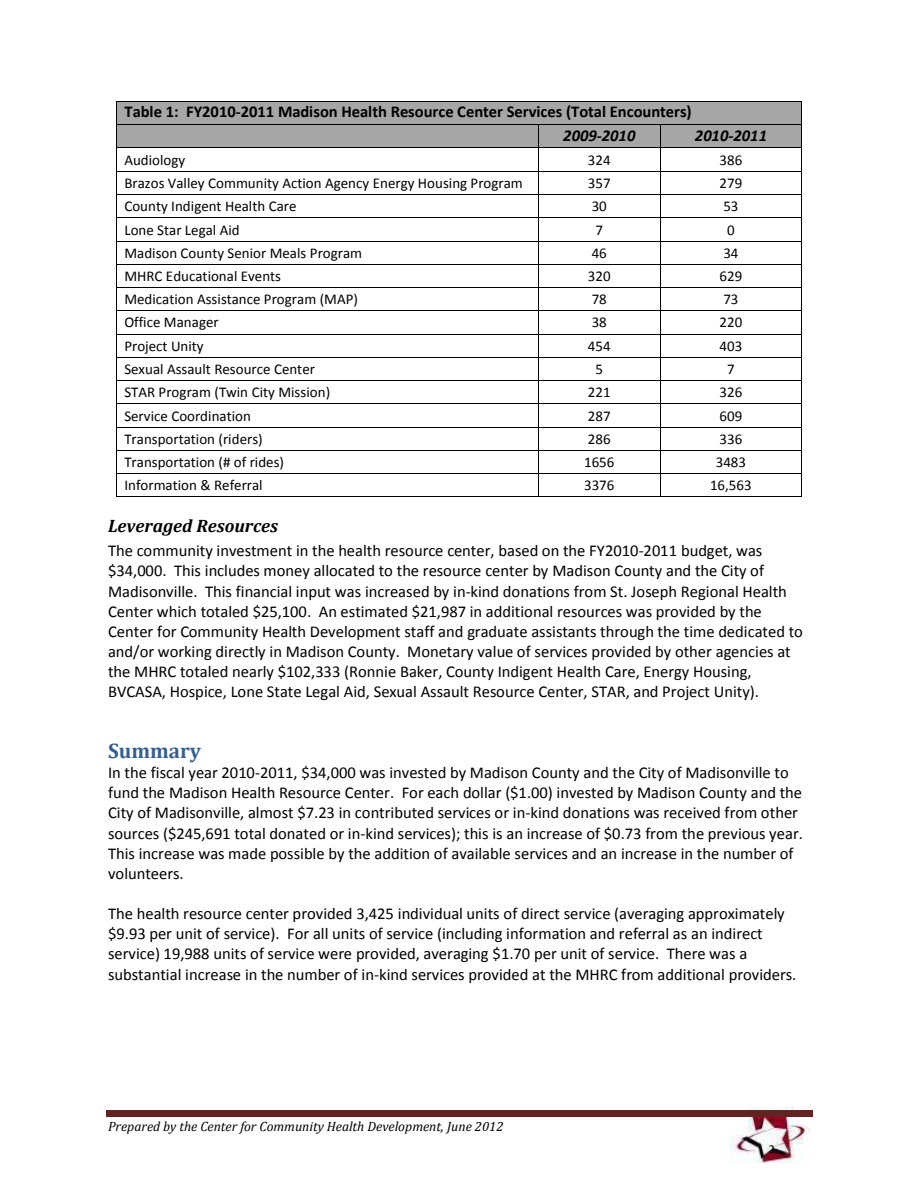
<style>
.page{position:relative;width:918px;height:1188px;background:#fff}
.page>*{position:absolute;margin:0;border:0;box-sizing:border-box;transform-origin:0 0}
.t1{font:700 21px "Cambria";color:#365f91}
.t2{font:italic 700 18px "Cambria";color:#000}
.t3{font:16.5px/20.1px "Calibri";color:#000}
.t4{font:700 16.5px "Calibri";letter-spacing:-.005em;color:#000}
.t5{font:italic 700 16.5px "Calibri";letter-spacing:.005em;color:#000}
.t6{font:15px "Calibri";color:#000}
.t7{font:italic 13.5px "Cambria";color:#000}
.t8{font:12px "Calibri";color:#000}
</style>
<div class="page">
<img style="left:730px;top:1107px;width:80px;height:56px">
<div style="left:106px;top:1110px;width:706px;height:5px;background:#622423"></div>
<hr style="left:106px;top:1116px;width:706px;height:1px;background:#622423">
<div style="left:117px;top:102px;width:7px;height:20px;background:#a6a6a6"></div>
<div style="left:794px;top:102px;width:8px;height:20px;background:#a6a6a6"></div>
<hr style="left:117px;top:122px;width:685px;height:2px;background:#a6a6a6">
<div style="left:124px;top:102px;width:670px;height:20px;background:#a6a6a6"></div>
<hr style="left:117px;top:101px;width:685px;height:1px;background:#000">
<div style="left:117px;top:125px;width:421px;height:23px;background:#a6a6a6"></div>
<div style="left:539px;top:125px;width:8px;height:20px;background:#a6a6a6"></div>
<div style="left:652px;top:125px;width:8px;height:20px;background:#a6a6a6"></div>
<hr style="left:539px;top:145px;width:121px;height:3px;background:#a6a6a6">
<div style="left:547px;top:125px;width:105px;height:20px;background:#a6a6a6"></div>
<div style="left:661px;top:125px;width:7px;height:20px;background:#a6a6a6"></div>
<div style="left:794px;top:125px;width:8px;height:20px;background:#a6a6a6"></div>
<hr style="left:661px;top:145px;width:141px;height:3px;background:#a6a6a6">
<div style="left:668px;top:125px;width:126px;height:20px;background:#a6a6a6"></div>
<hr style="left:117px;top:124px;width:421px;height:1px;background:#000">
<hr style="left:539px;top:124px;width:121px;height:1px;background:#000">
<hr style="left:661px;top:124px;width:141px;height:1px;background:#000">
<hr style="left:117px;top:148px;width:421px;height:1px;background:#000">
<hr style="left:539px;top:148px;width:121px;height:1px;background:#000">
<hr style="left:661px;top:148px;width:141px;height:1px;background:#000">
<hr style="left:117px;top:171px;width:421px;height:1px;background:#000">
<hr style="left:539px;top:171px;width:121px;height:1px;background:#000">
<hr style="left:661px;top:171px;width:141px;height:1px;background:#000">
<hr style="left:117px;top:194px;width:421px;height:1px;background:#000">
<hr style="left:539px;top:194px;width:121px;height:1px;background:#000">
<hr style="left:661px;top:194px;width:141px;height:1px;background:#000">
<hr style="left:117px;top:217px;width:421px;height:1px;background:#000">
<hr style="left:539px;top:217px;width:121px;height:1px;background:#000">
<hr style="left:661px;top:217px;width:141px;height:1px;background:#000">
<hr style="left:117px;top:241px;width:421px;height:1px;background:#000">
<hr style="left:539px;top:241px;width:121px;height:1px;background:#000">
<hr style="left:661px;top:241px;width:141px;height:1px;background:#000">
<hr style="left:117px;top:264px;width:421px;height:1px;background:#000">
<hr style="left:539px;top:264px;width:121px;height:1px;background:#000">
<hr style="left:661px;top:264px;width:141px;height:1px;background:#000">
<hr style="left:117px;top:287px;width:421px;height:1px;background:#000">
<hr style="left:539px;top:287px;width:121px;height:1px;background:#000">
<hr style="left:661px;top:287px;width:141px;height:1px;background:#000">
<hr style="left:117px;top:310px;width:421px;height:1px;background:#000">
<hr style="left:539px;top:310px;width:121px;height:1px;background:#000">
<hr style="left:661px;top:310px;width:141px;height:1px;background:#000">
<hr style="left:117px;top:334px;width:421px;height:1px;background:#000">
<hr style="left:539px;top:334px;width:121px;height:1px;background:#000">
<hr style="left:661px;top:334px;width:141px;height:1px;background:#000">
<hr style="left:117px;top:357px;width:421px;height:1px;background:#000">
<hr style="left:539px;top:357px;width:121px;height:1px;background:#000">
<hr style="left:661px;top:357px;width:141px;height:1px;background:#000">
<hr style="left:117px;top:380px;width:421px;height:1px;background:#000">
<hr style="left:539px;top:380px;width:121px;height:1px;background:#000">
<hr style="left:661px;top:380px;width:141px;height:1px;background:#000">
<hr style="left:117px;top:403px;width:421px;height:1px;background:#000">
<hr style="left:539px;top:403px;width:121px;height:1px;background:#000">
<hr style="left:661px;top:403px;width:141px;height:1px;background:#000">
<hr style="left:117px;top:427px;width:421px;height:1px;background:#000">
<hr style="left:539px;top:427px;width:121px;height:1px;background:#000">
<hr style="left:661px;top:427px;width:141px;height:1px;background:#000">
<hr style="left:117px;top:450px;width:421px;height:1px;background:#000">
<hr style="left:539px;top:450px;width:121px;height:1px;background:#000">
<hr style="left:661px;top:450px;width:141px;height:1px;background:#000">
<hr style="left:117px;top:473px;width:421px;height:1px;background:#000">
<hr style="left:539px;top:473px;width:121px;height:1px;background:#000">
<hr style="left:661px;top:473px;width:141px;height:1px;background:#000">
<svg style="left:116px;top:101px;width:1px;height:396px"></svg>
<hr style="left:117px;top:497px;width:421px;height:1px;background:#000">
<svg style="left:538px;top:124px;width:1px;height:373px"></svg>
<hr style="left:539px;top:497px;width:121px;height:1px;background:#000">
<svg style="left:660px;top:124px;width:1px;height:373px"></svg>
<hr style="left:661px;top:497px;width:141px;height:1px;background:#000">
<p class="t4" style="left:124px;top:105px;width:569px">Table 1: FY2010-2011 Madison Health Resource Center Services (Total Encounters)</p>
<p class="t5" style="left:563px;top:128px;width:74px">2009-2010</p>
<p class="t5" style="left:695px;top:128px;width:74px">2010-2011</p>
<p class="t6" style="left:124px;top:153px;width:62px">Audiology</p>
<p class="t6" style="left:588px;top:153px;width:24px">324</p>
<p class="t6" style="left:720px;top:153px;width:24px">386</p>
<p class="t6" style="left:124px;top:177px;width:400px">Brazos Valley Community Action Agency Energy Housing Program</p>
<p class="t6" style="left:588px;top:177px;width:24px">357</p>
<p class="t6" style="left:720px;top:177px;width:24px">279</p>
<p class="t6" style="left:124px;top:200px;width:174px">County Indigent Health Care</p>
<p class="t6" style="left:592px;top:200px;width:17px">30</p>
<p class="t6" style="left:723px;top:200px;width:17px">53</p>
<p class="t6" style="left:124px;top:223px;width:117px">Lone Star Legal Aid</p>
<p class="t6" style="left:596px;top:223px;width:9px">7</p>
<p class="t6" style="left:727px;top:223px;width:9px">0</p>
<p class="t6" style="left:124px;top:247px;width:239px">Madison County Senior Meals Program</p>
<p class="t6" style="left:592px;top:247px;width:17px">46</p>
<p class="t6" style="left:723px;top:247px;width:17px">34</p>
<p class="t6" style="left:124px;top:270px;width:158px">MHRC Educational Events</p>
<p class="t6" style="left:588px;top:270px;width:24px">320</p>
<p class="t6" style="left:720px;top:270px;width:24px">629</p>
<p class="t6" style="left:124px;top:293px;width:235px">Medication Assistance Program (MAP)</p>
<p class="t6" style="left:592px;top:293px;width:17px">78</p>
<p class="t6" style="left:723px;top:293px;width:17px">73</p>
<p class="t6" style="left:124px;top:316px;width:96px">Office Manager</p>
<p class="t6" style="left:592px;top:316px;width:17px">38</p>
<p class="t6" style="left:720px;top:316px;width:24px">220</p>
<p class="t6" style="left:124px;top:339px;width:81px">Project Unity</p>
<p class="t6" style="left:588px;top:339px;width:24px">454</p>
<p class="t6" style="left:720px;top:339px;width:24px">403</p>
<p class="t6" style="left:124px;top:363px;width:192px">Sexual Assault Resource Center</p>
<p class="t6" style="left:596px;top:363px;width:9px">5</p>
<p class="t6" style="left:727px;top:363px;width:9px">7</p>
<p class="t6" style="left:124px;top:386px;width:207px">STAR Program (Twin City Mission)</p>
<p class="t6" style="left:588px;top:386px;width:24px">221</p>
<p class="t6" style="left:720px;top:386px;width:24px">326</p>
<p class="t6" style="left:124px;top:409px;width:128px">Service Coordination</p>
<p class="t6" style="left:588px;top:409px;width:24px">287</p>
<p class="t6" style="left:720px;top:409px;width:24px">609</p>
<p class="t6" style="left:124px;top:433px;width:140px">Transportation (riders)</p>
<p class="t6" style="left:588px;top:433px;width:24px">286</p>
<p class="t6" style="left:720px;top:433px;width:24px">336</p>
<p class="t6" style="left:124px;top:456px;width:161px">Transportation (# of rides)</p>
<p class="t6" style="left:584px;top:456px;width:32px">1656</p>
<p class="t6" style="left:716px;top:456px;width:32px">3483</p>
<p class="t6" style="left:124px;top:479px;width:140px">Information &amp; Referral</p>
<p class="t6" style="left:584px;top:479px;width:32px">3376</p>
<p class="t6" style="left:710px;top:479px;width:43px">16,563</p>
<p class="t2" style="left:108px;top:515px;width:172px">Leveraged Resources</p>
<p class="t3" style="left:108px;top:542px;width:696px">The community investment in the health resource center, based on the FY2010-2011 budget, was $34,000. This includes money allocated to the resource center by Madison County and the City of Madisonville. This financial input was increased by in-kind donations from St. Joseph Regional Health Center which totaled $25,100. An estimated $21,987 in additional resources was provided by the Center for Community Health Development staff and graduate assistants through the time dedicated to and/or working directly in Madison County. Monetary value of services provided by other agencies at the MHRC totaled nearly $102,333 (Ronnie Baker, County Indigent Health Care, Energy Housing, BVCASA, Hospice, Lone State Legal Aid, Sexual Assault Resource Center, STAR, and Project Unity).</p>
<p class="t1" style="left:108px;top:738px;width:94px">Summary</p>
<p class="t3" style="left:108px;top:764px;width:696px">In the fiscal year 2010-2011, $34,000 was invested by Madison County and the City of Madisonville to fund the Madison Health Resource Center. For each dollar ($1.00) invested by Madison County and the City of Madisonville, almost $7.23 in contributed services or in-kind donations was received from other sources ($245,691 total donated or in-kind services); this is an increase of $0.73 from the previous year.<br>This increase was made possible by the addition of available services and an increase in the number of volunteers.</p>
<p class="t3" style="left:108px;top:905px;width:690px">The health resource center provided 3,425 individual units of direct service (averaging approximately $9.93 per unit of service). For all units of service (including information and referral as an indirect service) 19,988 units of service were provided, averaging $1.70 per unit of service. There was a substantial increase in the number of in-kind services provided at the MHRC from additional providers.</p>
<p class="t7" style="left:108px;top:1118px;width:397px">Prepared by the Center for Community Health Development, June 2012</p>
<p class="t8" style="left:769px;top:1144px;width:8px">2</p>
</div>
